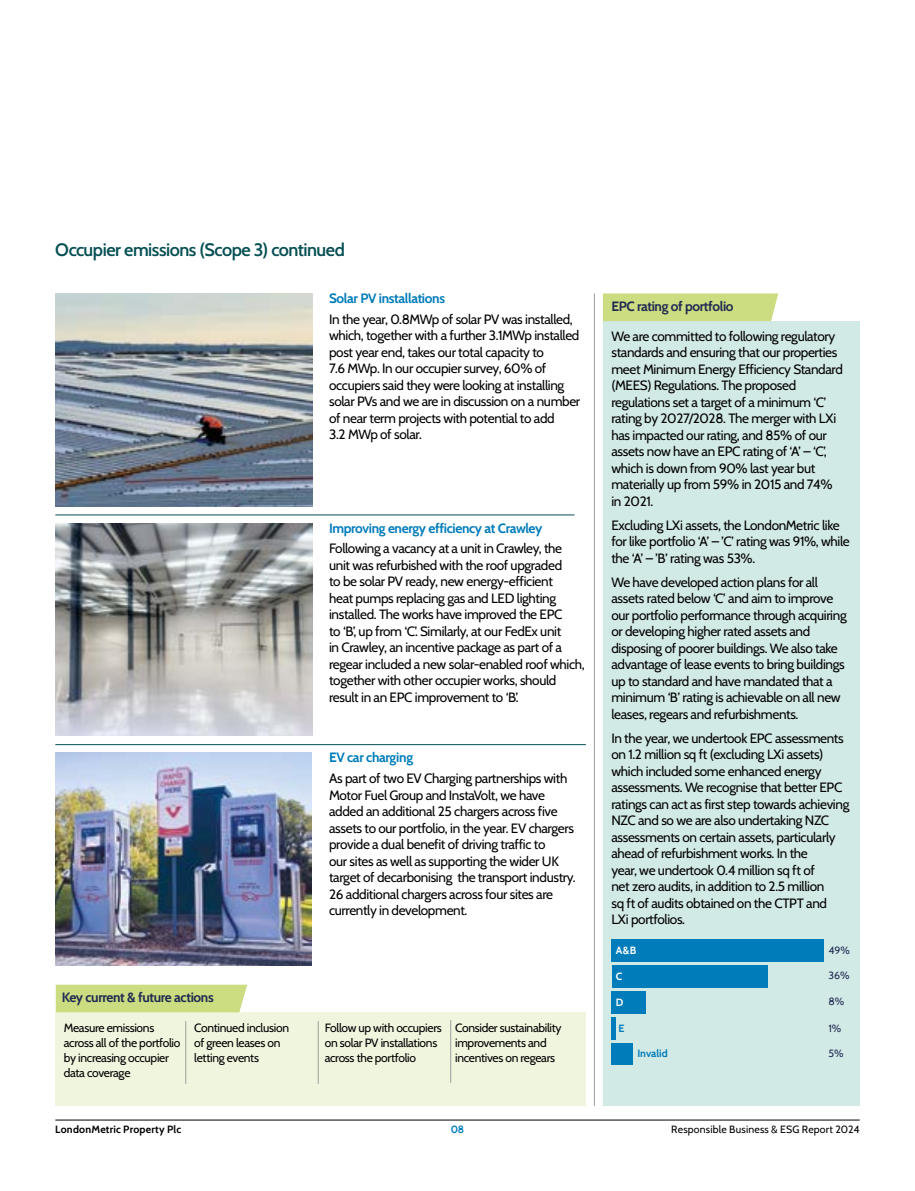
<style>
.page{position:relative;width:915px;height:1191px;background:#fff}
.page>*{position:absolute;margin:0;border:0;box-sizing:border-box;transform-origin:0 0}
.t1{font:600 18px "Cabin";letter-spacing:-.025em;color:#054f52}
.t2{font:13.5px/16.5px "Cabin";letter-spacing:-.025em;color:#000}
.t3{font:700 13.5px "Cabin";letter-spacing:-.025em;color:#007cba}
.t4{font:700 13.5px "Cabin";letter-spacing:-.025em;color:#1f2a51}
.t5{font:12px/15px "Cabin";letter-spacing:-.025em;color:#000}
.t6{font:10.5px "Cabin";letter-spacing:.015em;color:#000}
.t7{font:700 10.5px "Cabin";letter-spacing:.02em;color:#000}
.t8{font:10.5px "Cabin";color:#1f2a51}
.t9{font:700 10.5px "Cabin";color:#007cba}
.t10{font:700 10.5px "Cabin";color:#fff}
</style>
<div class="page">
<div style="left:602px;top:321px;width:257px;height:785px;background:#d2eae6"></div>
<div style="left:602px;top:293px;width:176px;height:28px;background:#ccdc81"></div>
<div style="left:55px;top:1012px;width:530px;height:94px;background:#f0f5de"></div>
<div style="left:56px;top:984px;width:191px;height:28px;background:#ccdc81"></div>
<div style="left:611px;top:1043px;width:22px;height:21px;background:#007cba"></div>
<hr style="left:611px;top:1017px;width:4px;height:22px;background:#007cba">
<div style="left:611px;top:991px;width:35px;height:22px;background:#007cba"></div>
<div style="left:611px;top:965px;width:156px;height:22px;background:#007cba"></div>
<div style="left:611px;top:939px;width:212px;height:22px;background:#007cba"></div>
<hr style="left:594px;top:293px;width:1px;height:813px;background:#9d9d9c">
<hr style="left:55px;top:514px;width:519px;height:1px;background:#054f52">
<hr style="left:55px;top:744px;width:530px;height:1px;background:#054f52">
<img style="left:55px;top:293px;width:257px;height:213px">
<img style="left:55px;top:753px;width:257px;height:212px">
<img style="left:55px;top:523px;width:257px;height:213px">
<hr style="left:185px;top:1021px;width:1px;height:62px;background:#9d9d9c">
<hr style="left:318px;top:1021px;width:1px;height:62px;background:#9d9d9c">
<hr style="left:450px;top:1020px;width:1px;height:62px;background:#9d9d9c">
<hr style="left:55px;top:1119px;width:804px;height:1px;background:#000">
<h1 class="t1" style="left:55px;top:235px;width:291px">Occupier emissions (Scope 3) continued</h1>
<p class="t3" style="left:329px;top:287px;width:117px">Solar PV installations</p>
<p class="t2" style="left:329px;top:310px;width:252px">In the year, 0.8MWp of solar PV was installed, which, together with a further 3.1MWp installed post year end, takes our total capacity to<br>7.6 MWp. In our occupier survey, 60% of occupiers said they were looking at installing solar PVs and we are in discussion on a number of near term projects with potential to add<br>3.2 MWp of solar.</p>
<p class="t3" style="left:329px;top:517px;width:215px">Improving energy efficiency at Crawley</p>
<p class="t2" style="left:329px;top:539px;width:257px">Following a vacancy at a unit in Crawley, the unit was refurbished with the roof upgraded<br>to be solar PV ready, new energy-efficient<br>heat pumps replacing gas and LED lighting installed. The works have improved the EPC<br>to ‘B’, up from ‘C’. Similarly, at our FedEx unit<br>in Crawley, an incentive package as part of a regear included a new solar-enabled roof which, together with other occupier works, should result in an EPC improvement to ‘B’.</p>
<p class="t4" style="left:62px;top:986px;width:153px">Key current &amp; future actions</p>
<p class="t3" style="left:329px;top:747px;width:85px">EV car charging</p>
<p class="t2" style="left:329px;top:769px;width:248px">As part of two EV Charging partnerships with Motor Fuel Group and InstaVolt, we have added an additional 25 chargers across five assets to our portfolio, in the year. EV chargers provide a dual benefit of driving traffic to<br>our sites as well as supporting the wider UK target of decarbonising the transport industry.<br>26 additional chargers across four sites are currently in development.</p>
<p class="t5" style="left:64px;top:1020px;width:118px">Measure emissions across all of the portfolio by increasing occupier data coverage</p>
<p class="t5" style="left:194px;top:1020px;width:96px">Continued inclusion of green leases on letting events</p>
<p class="t5" style="left:324px;top:1020px;width:118px">Follow up with occupiers on solar PV installations across the portfolio</p>
<p class="t5" style="left:455px;top:1020px;width:108px">Consider sustainability improvements and incentives on regears</p>
<p class="t4" style="left:611px;top:296px;width:124px">EPC rating of portfolio</p>
<p class="t2" style="left:611px;top:327px;width:233px">We are committed to following regulatory standards and ensuring that our properties meet Minimum Energy Efficiency Standard (MEES) Regulations. The proposed regulations set a target of a minimum ‘C’ rating by 2027/2028. The merger with LXi has impacted our rating, and 85% of our assets now have an EPC rating of ‘A’ – ‘C’, which is down from 90% last year but materially up from 59% in 2015 and 74% in 2021.</p>
<p class="t2" style="left:611px;top:516px;width:240px">Excluding LXi assets, the LondonMetric like for like portfolio ‘A’ – ’C’ rating was 91%, while the ‘A’ – ’B’ rating was 53%.</p>
<p class="t2" style="left:611px;top:573px;width:237px">We have developed action plans for all assets rated below ‘C’ and aim to improve our portfolio performance through acquiring or developing higher rated assets and disposing of poorer buildings. We also take advantage of lease events to bring buildings up to standard and have mandated that a minimum ‘B’ rating is achievable on all new leases, regears and refurbishments.</p>
<p class="t2" style="left:611px;top:729px;width:239px">In the year, we undertook EPC assessments on 1.2 million sq ft (excluding LXi assets) which included some enhanced energy assessments. We recognise that better EPC ratings can act as first step towards achieving NZC and so we are also undertaking NZC assessments on certain assets, particularly ahead of refurbishment works. In the<br>year, we undertook 0.4 million sq ft of<br>net zero audits, in addition to 2.5 million<br>sq ft of audits obtained on the CTPT and<br>LXi portfolios.</p>
<p class="t8" style="left:828px;top:941px;width:23px">49%</p>
<p class="t8" style="left:828px;top:966px;width:23px">36%</p>
<p class="t8" style="left:828px;top:993px;width:17px">8%</p>
<p class="t8" style="left:828px;top:1019px;width:14px">1%</p>
<p class="t8" style="left:828px;top:1045px;width:17px">5%</p>
<p class="t10" style="left:615px;top:942px;width:22px">A&amp;B</p>
<p class="t10" style="left:615px;top:968px;width:8px">C</p>
<p class="t10" style="left:615px;top:993px;width:9px">D</p>
<p class="t9" style="left:618px;top:1019px;width:7px">E</p>
<p class="t9" style="left:637px;top:1045px;width:32px">Invalid</p>
<p class="t7" style="left:55px;top:1121px;width:127px">LondonMetric Property Plc</p>
<p class="t9" style="left:450px;top:1121px;width:15px">08</p>
<p class="t6" style="left:671px;top:1121px;width:190px">Responsible Business &amp; ESG Report 2024</p>
</div>
